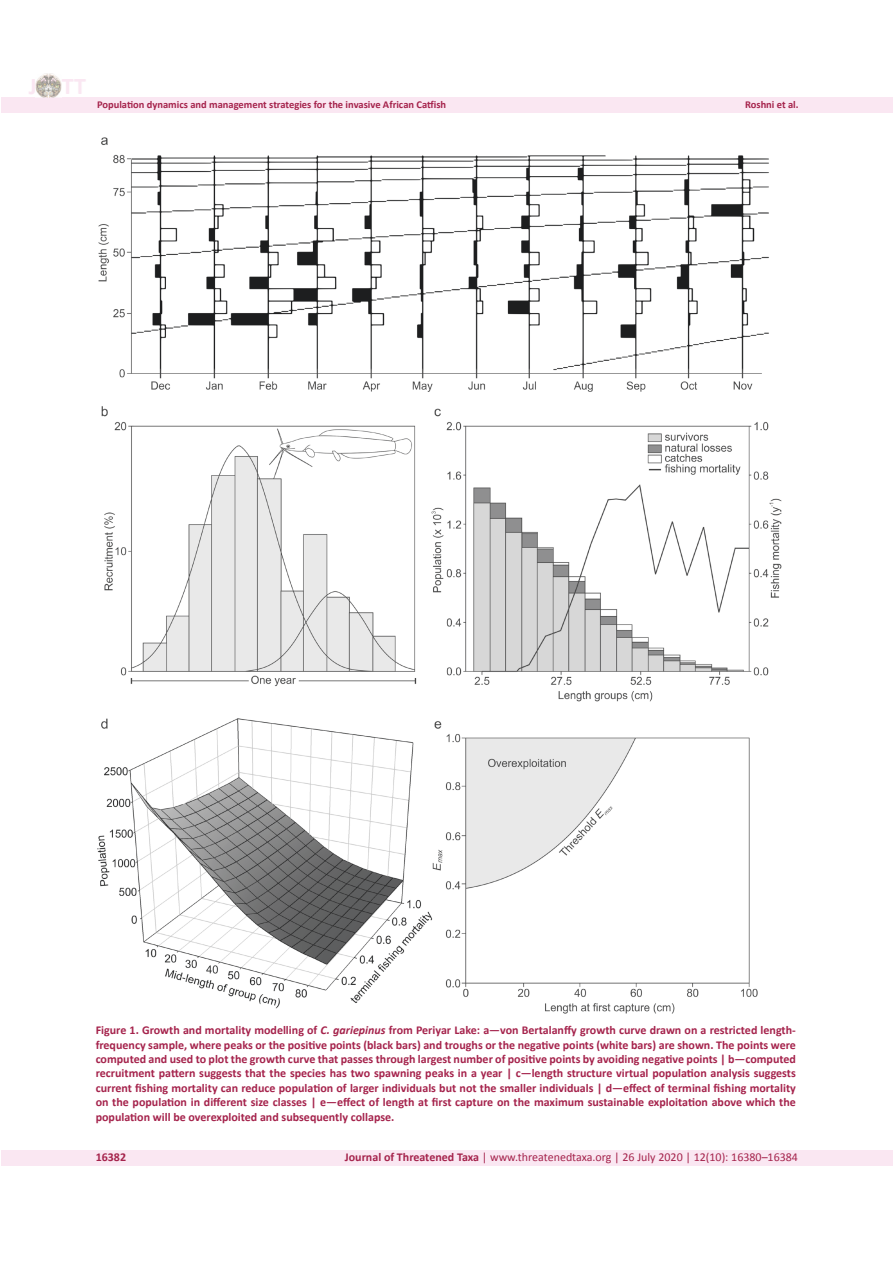
<style>
.page{position:relative;width:893px;height:1263px;background:#fff}
.page>*{position:absolute;margin:0;border:0;box-sizing:border-box;transform-origin:0 0}
.t1{font:700 24px "Calibri";color:#fae7f2}
.t2{font:700 12px/14.4px "Calibri";color:#a5234c;text-align:justify}
.t3{font:12px "Calibri 2";color:#a5234c}
.t4{font:12px "Calibri Bold 2";color:#a5234c}
.t5{font:700 10.5px "Calibri";color:#a5234c}
.s1{font-family:"Calibri Bold 2";font-weight:400}
.s2{font-family:"Calibri Bold Italic 2";font-weight:400}
.s3{font-family:"Calibri Bold 2"}
</style>
<div class="page">
<div style="left:1px;top:97px;width:891px;height:15px;background:#fae7f2"></div>
<div style="left:1px;top:1150px;width:892px;height:16px;background:#fae7f2"></div>
<img style="left:36px;top:73px;width:25px;height:25px">
<img style="left:97px;top:137px;width:685px;height:877px">
<h1 class="t1" style="left:29px;top:70px;width:59px"><span class="s1">J</span> TT</h1>
<p class="t5" style="left:97px;top:98px;width:351px">Population dynamics and management strategies for the invasive African Catfish</p>
<p class="t5" style="left:745px;top:98px;width:55px">Roshni et al.</p>
<p class="t2" style="left:96px;top:1023px;width:702px">Figure 1. Growth and mortality modelling of <span class="s2">C. gariepinus</span> from Periyar Lake: a—von Bertalanffy growth curve drawn on a restricted length&shy;frequency sample, where peaks or the positive points (black bars) and troughs or the negative points (white bars) are shown. The points were computed and used to plot the growth curve that passes through largest number of positive points by avoiding negative points | b—computed recruitment pattern suggests that the species has two spawning peaks in a year | c—length structure virtual population analysis suggests current fishing mortality can reduce population of larger individuals but not the smaller individuals | d—effect of terminal fishing mortality on the population in different size classes | e—effect of length at first capture on the maximum sustainable exploitation above which the population will be overexploited and subsequently collapse.</p>
<p class="t4" style="left:96px;top:1149px;width:32px">16382</p>
<p class="t3" style="left:345px;top:1150px;width:455px"><span class="s3">Journal of Threatened Taxa</span> | www.threatenedtaxa.org | 26 July 2020 | 12(10): 16380–16384</p>
</div>
